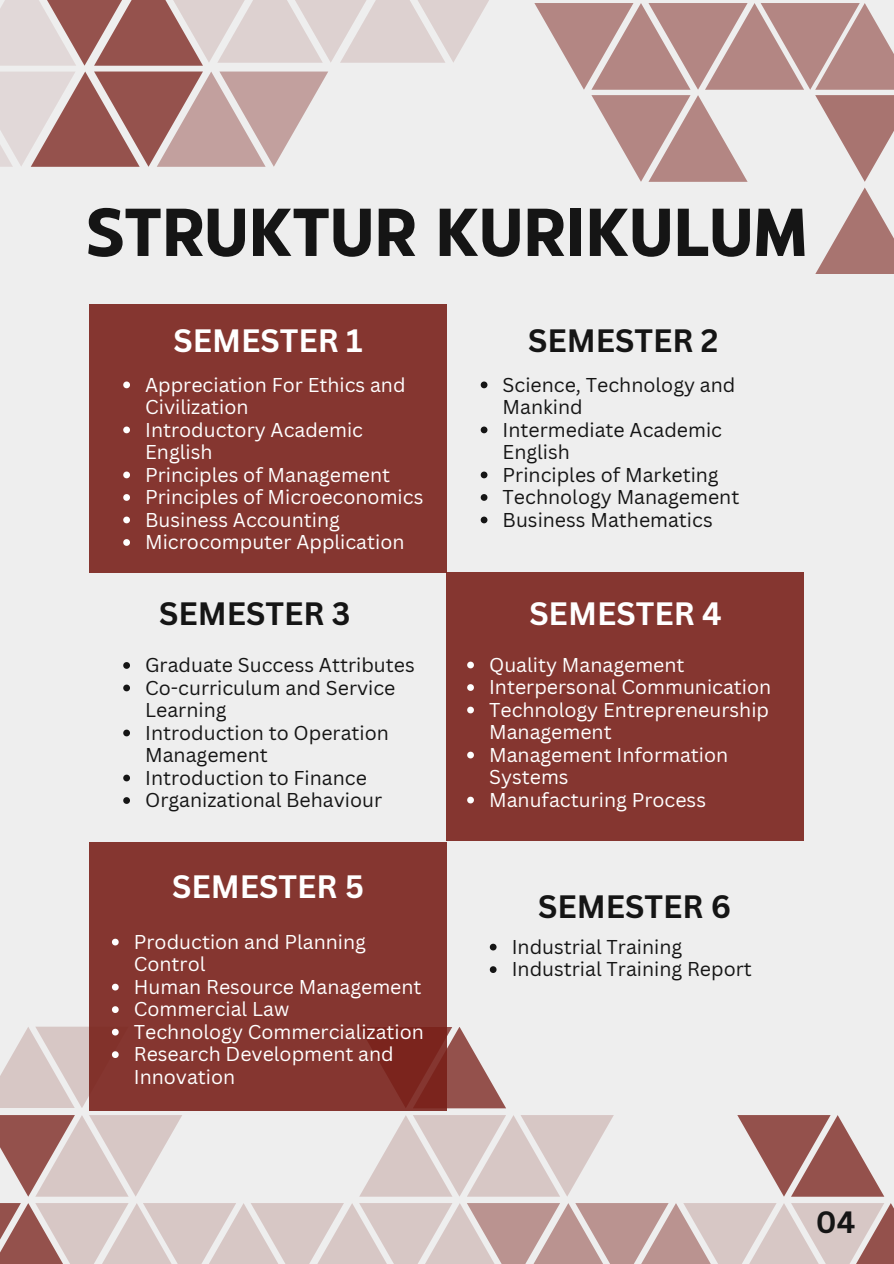
<style>
.page{position:relative;width:894px;height:1264px;background:#fff}
.page>*{position:absolute;margin:0;border:0;box-sizing:border-box;transform-origin:0 0}
.t1{font:700 67.5px "Eastman Grotesque";color:#151515}
.t2{font:700 31.5px "Canva Sans";color:#fff}
.t3{font:700 31.5px "Canva Sans";color:#151515}
.t4{font:700 30px "Canva Sans";color:#151515}
.t5{font:19.5px/22.5px "Canva Sans";color:#fff}
.t6{font:19.5px/22.5px "Canva Sans";color:#151515}
</style>
<div class="page">
<div style="left:0;top:0;width:893px;height:1263px;background:#eee"></div>
<svg style="left:534px;top:3px;width:359px;height:271px"></svg>
<svg style="left:0;top:0;width:489px;height:167px"></svg>
<svg style="left:21px;top:1203px;width:14px;height:60px"></svg>
<svg style="left:0;top:1203px;width:21px;height:60px"></svg>
<svg style="left:360px;top:1115px;width:253px;height:81px"></svg>
<svg style="left:0;top:1115px;width:182px;height:81px"></svg>
<svg style="left:446px;top:1026px;width:60px;height:82px"></svg>
<svg style="left:35px;top:1203px;width:808px;height:60px;background:#d2bebc"></svg>
<svg style="left:737px;top:1115px;width:147px;height:81px"></svg>
<svg style="left:843px;top:1203px;width:50px;height:60px;background:#c09e9b"></svg>
<div style="left:89px;top:304px;width:357px;height:268px;background:#853630"></div>
<div style="left:446px;top:572px;width:357px;height:268px;background:#853630"></div>
<div style="left:89px;top:842px;width:357px;height:268px;background:#853630"></div>
<svg style="left:123px;top:381px;width:7px;height:7px"></svg>
<svg style="left:123px;top:426px;width:7px;height:7px"></svg>
<svg style="left:123px;top:471px;width:7px;height:7px"></svg>
<svg style="left:123px;top:494px;width:7px;height:7px"></svg>
<svg style="left:123px;top:516px;width:7px;height:7px"></svg>
<svg style="left:123px;top:539px;width:7px;height:7px"></svg>
<svg style="left:467px;top:661px;width:7px;height:7px"></svg>
<svg style="left:467px;top:684px;width:7px;height:7px"></svg>
<svg style="left:467px;top:706px;width:7px;height:7px"></svg>
<svg style="left:467px;top:751px;width:7px;height:7px"></svg>
<svg style="left:467px;top:796px;width:7px;height:7px"></svg>
<svg style="left:112px;top:938px;width:7px;height:7px"></svg>
<svg style="left:112px;top:983px;width:7px;height:7px"></svg>
<svg style="left:112px;top:1006px;width:7px;height:6px"></svg>
<svg style="left:0;top:1026px;width:119px;height:82px"></svg>
<svg style="left:480px;top:381px;width:7px;height:7px"></svg>
<svg style="left:480px;top:426px;width:7px;height:7px"></svg>
<svg style="left:480px;top:471px;width:7px;height:7px"></svg>
<svg style="left:480px;top:494px;width:7px;height:7px"></svg>
<svg style="left:480px;top:516px;width:7px;height:7px"></svg>
<svg style="left:123px;top:662px;width:7px;height:7px"></svg>
<svg style="left:123px;top:684px;width:7px;height:7px"></svg>
<svg style="left:123px;top:729px;width:7px;height:7px"></svg>
<svg style="left:123px;top:774px;width:7px;height:7px"></svg>
<svg style="left:123px;top:797px;width:7px;height:7px"></svg>
<svg style="left:489px;top:943px;width:7px;height:7px"></svg>
<svg style="left:489px;top:966px;width:7px;height:7px"></svg>
<h1 class="t1" style="left:86px;top:206px;width:722px">STRUKTUR KURIKULUM</h1>
<p class="t2" style="left:173px;top:319px;width:191px">SEMESTER 1</p>
<h2 class="t5" style="left:145px;top:373px;width:262px">Appreciation For Ethics and<br>Civilization</h2>
<p class="t5" style="left:145px;top:418px;width:219px">Introductory Academic<br>English</p>
<p class="t5" style="left:145px;top:463px;width:246px">Principles of Management</p>
<p class="t5" style="left:145px;top:485px;width:280px">Principles of Microeconomics</p>
<p class="t5" style="left:145px;top:508px;width:196px">Business Accounting</p>
<p class="t5" style="left:145px;top:530px;width:261px">Microcomputer Application</p>
<p class="t3" style="left:159px;top:591px;width:193px">SEMESTER 3</p>
<p class="t6" style="left:145px;top:653px;width:271px">Graduate Success Attributes</p>
<p class="t6" style="left:145px;top:676px;width:252px">Co-curriculum and Service<br>Learning</p>
<p class="t6" style="left:145px;top:721px;width:245px">Introduction to Operation<br>Management</p>
<p class="t6" style="left:145px;top:766px;width:223px">Introduction to Finance</p>
<h2 class="t6" style="left:145px;top:788px;width:238px">Organizational Behaviour</h2>
<p class="t2" style="left:172px;top:864px;width:193px">SEMESTER 5</p>
<p class="t5" style="left:134px;top:930px;width:233px">Production and Planning<br>Control</p>
<p class="t5" style="left:134px;top:975px;width:289px">Human Resource Management</p>
<h2 class="t5" style="left:134px;top:997px;width:157px">Commercial Law</h2>
<p class="t5" style="left:134px;top:1020px;width:291px">Technology Commercialization</p>
<p class="t5" style="left:134px;top:1042px;width:261px">Research Development and<br>Innovation</p>
<h2 class="t3" style="left:528px;top:319px;width:192px">SEMESTER 2</h2>
<p class="t6" style="left:502px;top:373px;width:234px">Science, Technology and<br>Mankind</p>
<p class="t6" style="left:502px;top:418px;width:221px">Intermediate Academic<br>English</p>
<p class="t6" style="left:502px;top:463px;width:217px">Principles of Marketing</p>
<h2 class="t6" style="left:502px;top:485px;width:238px">Technology Management</h2>
<p class="t6" style="left:502px;top:508px;width:211px">Business Mathematics</p>
<p class="t2" style="left:529px;top:591px;width:194px">SEMESTER 4</p>
<p class="t5" style="left:489px;top:653px;width:197px">Quality Management</p>
<h2 class="t5" style="left:489px;top:675px;width:284px">Interpersonal Communication</h2>
<p class="t5" style="left:489px;top:698px;width:281px">Technology Entrepreneurship<br>Management</p>
<p class="t5" style="left:489px;top:743px;width:241px">Management Information<br>Systems</p>
<p class="t5" style="left:489px;top:788px;width:218px">Manufacturing Process</p>
<p class="t3" style="left:538px;top:884px;width:195px">SEMESTER 6</p>
<p class="t6" style="left:511px;top:935px;width:172px">Industrial Training</p>
<p class="t6" style="left:511px;top:957px;width:242px">Industrial Training Report</p>
<p class="t4" style="left:815px;top:1200px;width:41px">04</p>
</div>
